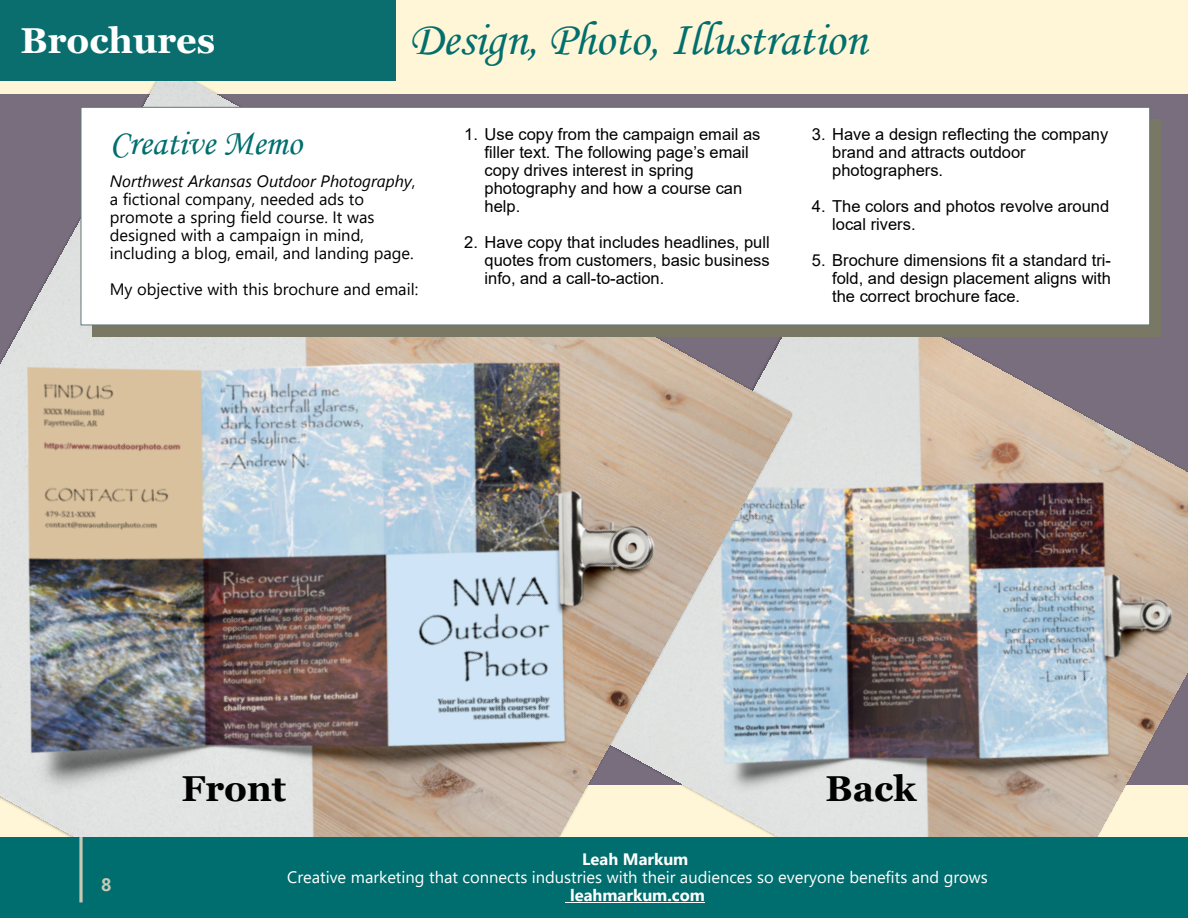
<style>
.page{position:relative;width:1188px;height:918px;background:#fff5d7}
.page>*{position:absolute;margin:0;border:0;box-sizing:border-box;transform-origin:0 0}
.t1{font:48px "Monotype Corsiva";color:#006f6d}
.t2{font:36px "Monotype Corsiva";color:#006f6d}
.t3{font:700 36px "Georgia";color:#fff}
.t4{font:700 36px "Georgia";color:#000}
.t5{font:700 18px "Segoe UI";color:#c8c8b4}
.t6{font:16.5px "Arial";color:#000}
.t7{font:16.5px "Segoe UI";color:#fff}
.t8{font:16.5px "Segoe UI";color:#000}
.t9{font:italic 16.5px "Segoe UI";color:#000}
.t10{font:700 16.5px "Segoe UI";color:#fff}
.s1{font-style:normal}
</style>
<div class="page">
<img style="left:795px;top:272px;width:393px;height:565px">
<img style="left:0;top:81px;width:791px;height:756px">
<div style="left:0;top:0;width:396px;height:81px;background:#0a6e6e"></div>
<div style="left:0;top:837px;width:1188px;height:81px;background:#006e6e"></div>
<hr style="left:566px;top:902px;width:139px;height:1px;background:#fff">
<svg style="left:79px;top:837px;width:4px;height:65px"></svg>
<div style="left:92px;top:119px;width:1069px;height:217px;background:#787864"></div>
<div style="left:81px;top:107px;width:1069px;height:218px;background:#fff;border:1px solid #63787a"></div>
<svg style="left:1187px;top:101px;width:1px;height:683px"></svg>
<hr style="left:1187px;top:0;width:1px;height:81px;background:#0a6e6e">
<p class="t3" style="left:21px;top:26px;width:196px">Brochures</p>
<p class="t1" style="left:409px;top:21px;width:459px">Design, Photo, Illustration</p>
<p class="t2" style="left:110px;top:129px;width:194px">Creative Memo</p>
<p class="t9" style="left:110px;top:175px;width:307px">Northwest Arkansas Outdoor Photography<span class="s1">,</span></p>
<p class="t8" style="left:110px;top:193px;width:256px">a fictional company, needed ads to</p>
<p class="t8" style="left:110px;top:211px;width:266px">promote a spring field course. It was</p>
<p class="t8" style="left:110px;top:229px;width:256px">designed with a campaign in mind,</p>
<p class="t8" style="left:110px;top:247px;width:305px">including a blog, email, and landing page.</p>
<p class="t8" style="left:110px;top:283px;width:310px">My objective with this brochure and email:</p>
<p class="t6" style="left:464px;top:128px;width:298px">1. Use copy from the campaign email as</p>
<p class="t6" style="left:485px;top:146px;width:266px">filler text. The following page’s email</p>
<p class="t6" style="left:485px;top:164px;width:211px">copy drives interest in spring</p>
<p class="t6" style="left:485px;top:182px;width:259px">photography and how a course can</p>
<p class="t6" style="left:485px;top:200px;width:37px">help.</p>
<p class="t6" style="left:464px;top:236px;width:307px">2. Have copy that includes headlines, pull</p>
<p class="t6" style="left:485px;top:254px;width:287px">quotes from customers, basic business</p>
<p class="t6" style="left:485px;top:272px;width:181px">info, and a call-to-action.</p>
<p class="t6" style="left:812px;top:128px;width:298px">3. Have a design reflecting the company</p>
<p class="t6" style="left:832px;top:146px;width:195px">brand and attracts outdoor</p>
<p class="t6" style="left:832px;top:164px;width:113px">photographers.</p>
<p class="t6" style="left:812px;top:200px;width:299px">4. The colors and photos revolve around</p>
<p class="t6" style="left:832px;top:218px;width:85px">local rivers.</p>
<p class="t6" style="left:812px;top:254px;width:301px">5. Brochure dimensions fit a standard tri-</p>
<p class="t6" style="left:832px;top:272px;width:280px">fold, and design placement aligns with</p>
<p class="t6" style="left:832px;top:290px;width:190px">the correct brochure face.</p>
<p class="t5" style="left:101px;top:878px;width:12px">8</p>
<p class="t4" style="left:181px;top:774px;width:106px">Front</p>
<p class="t4" style="left:826px;top:774px;width:92px">Back</p>
<p class="t10" style="left:582px;top:853px;width:108px">Leah Markum</p>
<p class="t7" style="left:287px;top:871px;width:702px">Creative marketing that connects industries with their audiences so everyone benefits and grows</p>
<p class="t10" style="left:570px;top:889px;width:136px">leahmarkum.com</p>
<p class="t7" style="left:285px;top:871px;width:692px">Marketing design that connects industries with their audiences so everyone benefits and grows</p>
</div>
